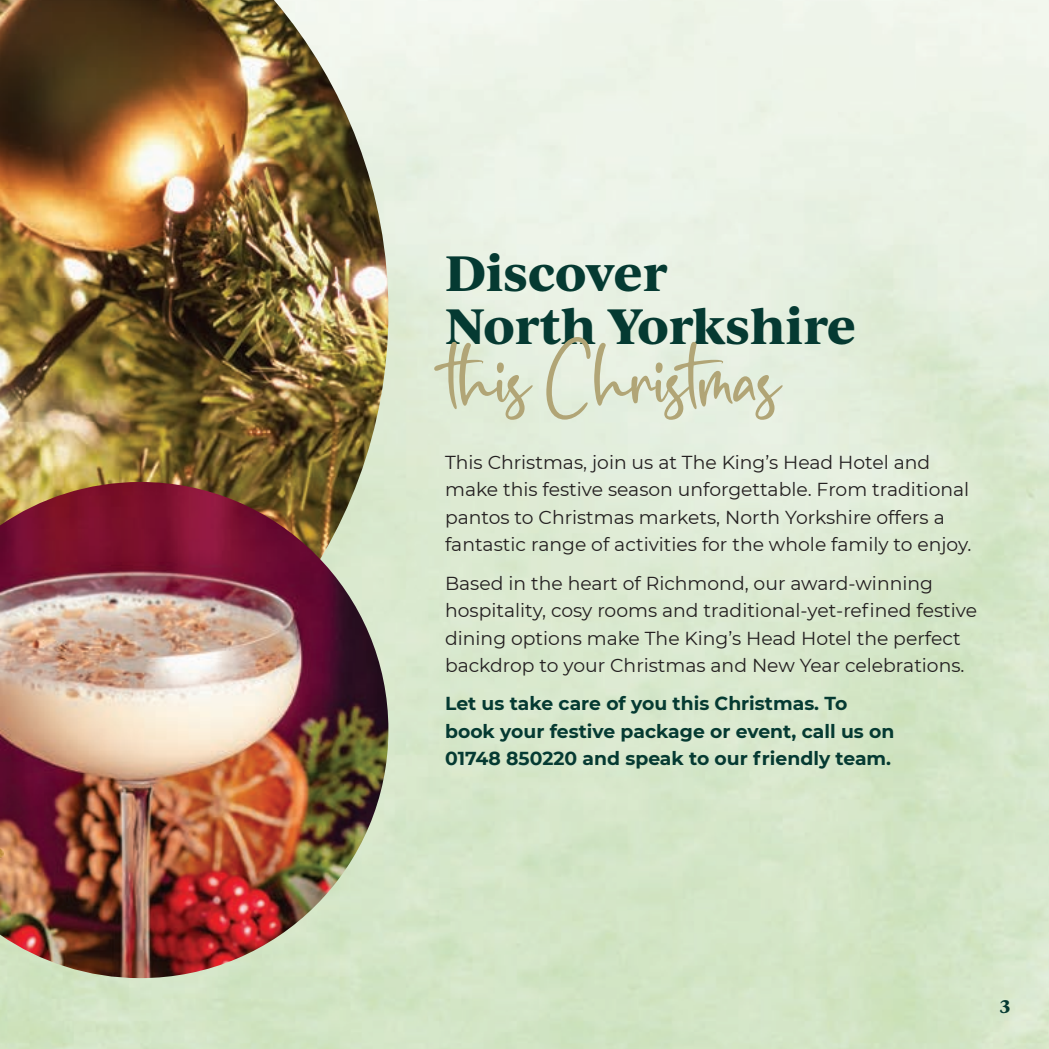
<style>
.page{position:relative;width:1049px;height:1049px;background:#fff}
.page>*{position:absolute;margin:0;border:0;box-sizing:border-box;transform-origin:0 0}
.Page_headers{font:92.5px "Belgetha";color:#b1a576;scale:1.1 1}
.Page_headers-2{font:700 47.5px/52.5px "Ivy Journal";color:#053a32}
.Bodycopy{font:18.75px/27.5px "Montserrat";color:#231f20}
.Bodycopy-2{font:700 18.75px/27.5px "Montserrat";color:#053a32}
.Body_Subs{font:700 17.5px "Ivy Journal";color:#053a32}
</style>
<div class="page">
<img style="left:0;top:0;width:388px;height:482px">
<img style="left:0;top:482px;width:388px;height:496px">
<img style="left:3px;top:767px;width:47px;height:127px">
<img style="left:0;top:737px;width:3px;height:218px">
<p class="Page_headers-2" style="left:445px;top:245px;width:412px">Discover<br>North Yorkshire</p>
<p class="Page_headers" style="left:445px;top:318px;width:302px">this Christmas</p>
<p class="Bodycopy" style="left:445px;top:448px;width:528px">This Christmas, join us at The King’s Head Hotel and make this festive season unforgettable. From traditional pantos to Christmas markets, North Yorkshire offers a fantastic range of activities for the whole family to enjoy.</p>
<p class="Bodycopy" style="left:445px;top:568px;width:533px">Based in the heart of Richmond, our award-winning hospitality, cosy rooms and traditional-yet-refined festive dining options make The King’s Head Hotel the perfect backdrop to your Christmas and New Year celebrations.</p>
<p class="Bodycopy-2" style="left:445px;top:689px;width:451px">Let us take care of you this Christmas. To book your festive package or event, call us on<br>01748 850220 and speak to our friendly team.</p>
<p class="Body_Subs" style="left:999px;top:993px;width:13px">3</p>
</div>
